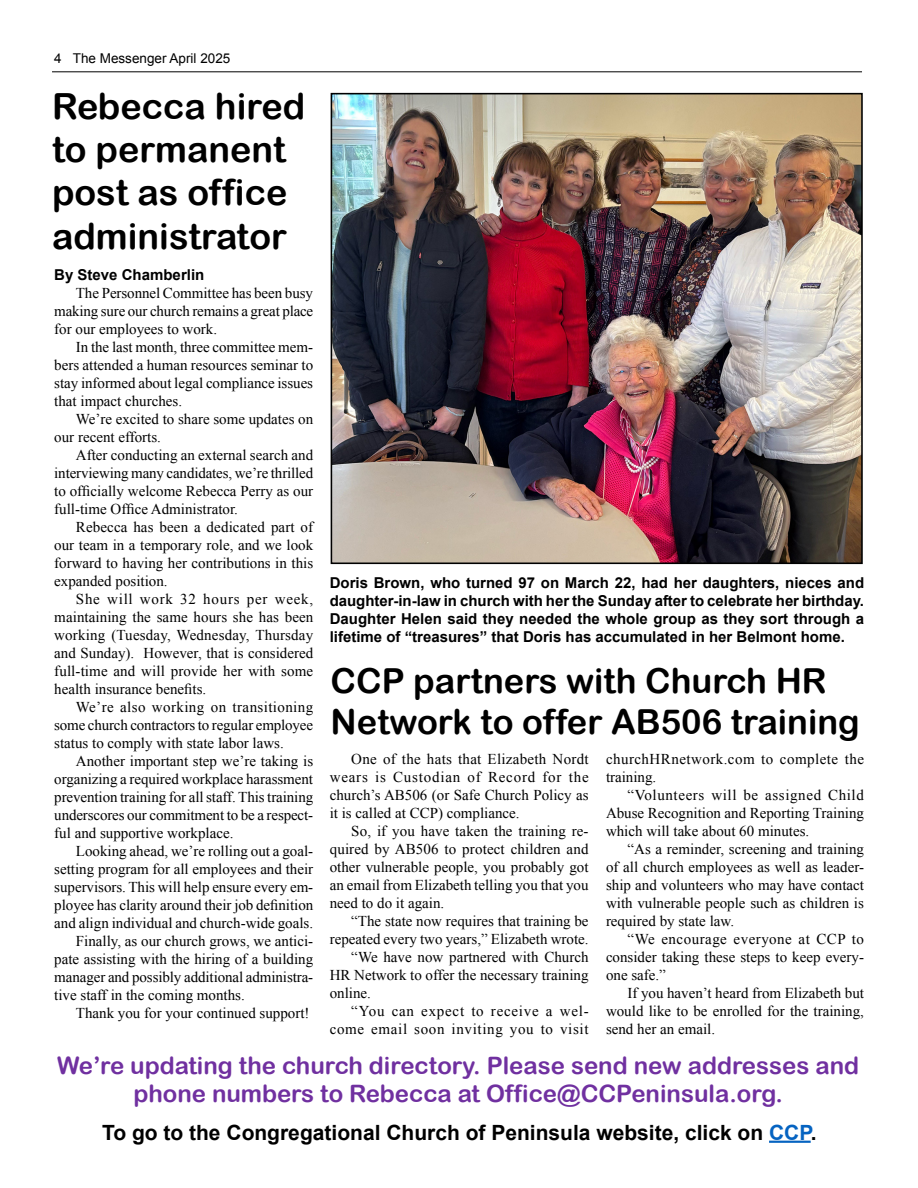
<style>
.page{position:relative;width:918px;height:1188px;background:#fff}
.page>*{position:absolute;margin:0;border:0;box-sizing:border-box;transform-origin:0 0}
.t1{font:36px/43.2px "Arial Rounded MT Bold";color:#000}
.t2{font:34.5px/41.4px "Arial Rounded MT Bold";color:#000}
.t3{font:24px/28.8px "Arial Rounded MT Bold";color:#7030a0;text-align:center}
.t4{font:700 21px "Arial";color:#000}
.t5{font:15px/18px "Times New Roman";color:#000;text-align:justify}
.t6{font:700 15px/18px "Arial";color:#000;text-align:justify}
.t7{font:15px/18px "Times New Roman";letter-spacing:.03em;color:#000}
.t8{font:15px "Times New Roman";letter-spacing:.045em;color:#000}
.t9{font:15px "Times New Roman";letter-spacing:.05em;color:#000}
.t10{font:13.5px "Arial";color:#000}
.s1{color:#0563c1}
</style>
<div class="page">
<hr style="left:52px;top:72px;width:810px;height:1px;background:#000">
<hr style="left:769px;top:1141px;width:42px;height:2px;background:#0563c1">
<img style="left:334px;top:96px;width:526px;height:465px">
<div style="left:331px;top:93px;width:532px;height:471px;border:2px solid #000"></div>
<p class="t10" style="left:54px;top:50px;width:178px">4 The Messenger April 2025</p>
<h1 class="t1" style="left:52px;top:84px;width:255px">Rebecca hired to permanent post as office administrator</h1>
<p class="t6" style="left:54px;top:266px;width:152px">By Steve Chamberlin</p>
<p class="t5" style="left:54px;top:283px;width:261px;text-indent:22px">The Personnel Committee has been busy making sure our church remains a great place for our employees to work.</p>
<p class="t5" style="left:54px;top:337px;width:260px;text-indent:22px">In the last month, three committee mem&shy;bers attended a human resources seminar to stay informed about legal compliance issues that impact churches.</p>
<p class="t5" style="left:54px;top:409px;width:260px;text-indent:22px">We’re excited to share some updates on our recent efforts.</p>
<p class="t5" style="left:54px;top:445px;width:261px;text-indent:22px">After conducting an external search and interviewing many candidates, we’re thrilled to officially welcome Rebecca Perry as our full-time Office Administrator.</p>
<p class="t5" style="left:54px;top:517px;width:260px;text-indent:22px">Rebecca has been a dedicated part of our team in a temporary role, and we look forward to having her contributions in this expanded position.</p>
<p class="t5" style="left:54px;top:589px;width:261px;text-indent:22px">She will work 32 hours per week, maintaining the same hours she has been working (Tuesday, Wednesday, Thursday and Sunday). However, that is considered full-time and will provide her with some health insurance benefits.</p>
<p class="t5" style="left:54px;top:697px;width:260px;text-indent:22px">We’re also working on transitioning some church contractors to regular employee status to comply with state labor laws.</p>
<p class="t5" style="left:54px;top:751px;width:261px;text-indent:22px">Another important step we’re taking is organizing a required workplace harassment prevention training for all staff. This training underscores our commitment to be a respect&shy;ful and supportive workplace.</p>
<p class="t5" style="left:76px;top:841px;width:239px">Looking ahead, we’re rolling out a goal-</p>
<p class="t5" style="left:54px;top:859px;width:260px">setting program for all employees and their</p>
<p class="t5" style="left:54px;top:877px;width:261px">supervisors. This will help ensure every em-</p>
<p class="t5" style="left:54px;top:895px;width:261px">ployee has clarity around their job definition</p>
<p class="t5" style="left:54px;top:913px;width:260px">and align individual and church-wide goals.</p>
<p class="t5" style="left:76px;top:931px;width:239px">Finally, as our church grows, we antici-</p>
<p class="t5" style="left:54px;top:949px;width:260px">pate assisting with the hiring of a building</p>
<p class="t5" style="left:54px;top:967px;width:260px">manager and possibly additional administra-</p>
<p class="t5" style="left:54px;top:985px;width:192px">tive staff in the coming months.</p>
<p class="t5" style="left:76px;top:1003px;width:235px">Thank you for your continued support!</p>
<p class="t6" style="left:330px;top:575px;width:536px">Doris Brown, who turned 97 on March 22, had her daughters, nieces and daughter-in-law in church with her the Sunday after to celebrate her birthday.<br>Daughter Helen said they needed the whole group as they sort through a lifetime of “treasures” that Doris has accumulated in her Belmont home.</p>
<h2 class="t2" style="left:331px;top:659px;width:531px">CCP partners with Church HR<br>Network to offer AB506 training</h2>
<p class="t5" style="left:330px;top:750px;width:261px;text-indent:22px">One of the hats that Elizabeth Nordt wears is Custodian of Record for the church’s AB506 (or Safe Church Policy as it is called at CCP) compliance.</p>
<p class="t5" style="left:330px;top:822px;width:260px;text-indent:22px">So, if you have taken the training re&shy;quired by AB506 to protect children and other vulnerable people, you probably got an email from Elizabeth telling you that you need to do it again.</p>
<p class="t5" style="left:351px;top:912px;width:239px">“The state now requires that training be</p>
<p class="t5" style="left:330px;top:930px;width:260px">repeated every two years,” Elizabeth wrote.</p>
<p class="t5" style="left:351px;top:948px;width:239px">“We have now partnered with Church</p>
<p class="t5" style="left:330px;top:966px;width:260px">HR Network to offer the necessary training</p>
<p class="t5" style="left:330px;top:984px;width:43px">online.</p>
<p class="t9" style="left:351px;top:1001px;width:239px">“You can expect to receive a wel-</p>
<p class="t8" style="left:330px;top:1019px;width:260px">come email soon inviting you to visit</p>
<p class="t7" style="left:606px;top:750px;width:260px">churchHRnetwork.com to complete the training.</p>
<p class="t5" style="left:606px;top:786px;width:260px;text-indent:22px">“Volunteers will be assigned Child Abuse Recognition and Reporting Training which will take about 60 minutes.</p>
<p class="t5" style="left:606px;top:840px;width:260px;text-indent:22px">“As a reminder, screening and training of all church employees as well as leader&shy;ship and volunteers who may have contact with vulnerable people such as children is required by state law.</p>
<p class="t5" style="left:606px;top:930px;width:260px;text-indent:22px">“We encourage everyone at CCP to consider taking these steps to keep every&shy;one safe.”</p>
<p class="t5" style="left:606px;top:984px;width:260px;text-indent:22px">If you haven’t heard from Elizabeth but would like to be enrolled for the training, send her an email.</p>
<h3 class="t3" style="left:57px;top:1050px;width:804px">We’re updating the church directory. Please send new addresses and phone numbers to Rebecca at Office@CCPeninsula.org.</h3>
<h3 class="t4" style="left:102px;top:1118px;width:716px">To go to the Congregational Church of Peninsula website, click on <span class="s1">CCP</span>.</h3>
</div>
